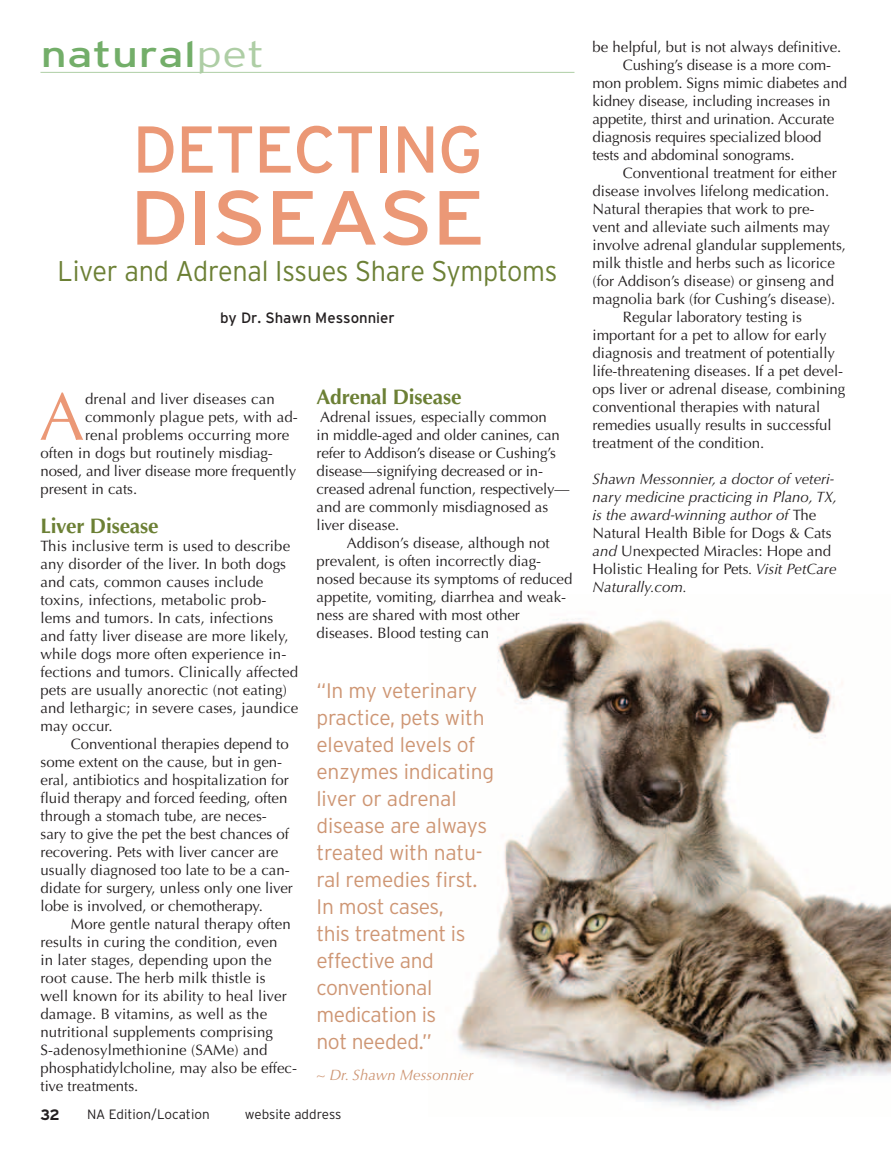
<style>
.page{position:relative;width:891px;height:1161px;background:#fff}
.page>*{position:absolute;margin:0;border:0;box-sizing:border-box;transform-origin:0 0}
.t1{font:76.5px "Interstate";letter-spacing:-.02em;color:#eb9876;scale:1.15 1}
.t2{font:67.5px "Optima";color:#eb9876}
.t3{font:66px "Interstate";letter-spacing:-.02em;color:#eb9876}
.t4{font:36px "Interstate";color:#73ae69;scale:1.3 1}
.t5{font:300 28.5px "Interstate";letter-spacing:-.01em;color:#6c8035;scale:.95 1}
.t6{font:300 21px/27px "Interstate";letter-spacing:-.02em;color:#ce9674}
.t7{font:700 21px "Optima";letter-spacing:-.01em;color:#6c8035}
.t8{font:15px/18px "Optima";color:#231f20}
.t9{font:italic 15px/18px "Optima";color:#231f20}
.t10{font:15px "Interstate";color:#231f20}
.t11{font:italic 15px "Optima";color:#ce9674}
.t12{font:700 15px "Interstate";color:#231f20}
.t13{font:300 13.5px "Interstate";color:#231f20}
.s1{font-weight:300;color:#aecea5}
.s2{font-style:normal}
</style>
<div class="page">
<img style="left:457px;top:618px;width:434px;height:492px">
<hr style="left:40px;top:72px;width:534px;height:1px;background:#aecea5">
<h3 class="t4" style="left:40px;top:34px;width:174px">natural<span class="s1">pet</span></h3>
<p class="t8" style="left:593px;top:38px;width:250px">be helpful, but is not always definitive.</p>
<p class="t8" style="left:623px;top:56px;width:210px">Cushing’s disease is a more com-</p>
<p class="t8" style="left:593px;top:74px;width:256px">mon problem. Signs mimic diabetes and</p>
<p class="t8" style="left:593px;top:92px;width:239px">kidney disease, including increases in</p>
<p class="t8" style="left:593px;top:110px;width:243px">appetite, thirst and urination. Accurate</p>
<p class="t8" style="left:593px;top:128px;width:231px">diagnosis requires specialized blood</p>
<p class="t8" style="left:593px;top:146px;width:204px">tests and abdominal sonograms.</p>
<p class="t8" style="left:623px;top:164px;width:215px">Conventional treatment for either</p>
<p class="t8" style="left:593px;top:182px;width:238px">disease involves lifelong medication.</p>
<p class="t8" style="left:593px;top:200px;width:224px">Natural therapies that work to pre-</p>
<p class="t8" style="left:593px;top:218px;width:239px">vent and alleviate such ailments may</p>
<p class="t8" style="left:593px;top:236px;width:255px">involve adrenal glandular supplements,</p>
<p class="t8" style="left:593px;top:254px;width:244px">milk thistle and herbs such as licorice</p>
<p class="t8" style="left:593px;top:272px;width:243px">(for Addison’s disease) or ginseng and</p>
<p class="t8" style="left:593px;top:290px;width:244px">magnolia bark (for Cushing’s disease).</p>
<p class="t8" style="left:623px;top:308px;width:181px">Regular laboratory testing is</p>
<p class="t8" style="left:593px;top:326px;width:236px">important for a pet to allow for early</p>
<p class="t8" style="left:593px;top:344px;width:244px">diagnosis and treatment of potentially</p>
<p class="t8" style="left:593px;top:362px;width:252px">life-threatening diseases. If a pet devel-</p>
<p class="t8" style="left:593px;top:380px;width:254px">ops liver or adrenal disease, combining</p>
<p class="t8" style="left:593px;top:398px;width:229px">conventional therapies with natural</p>
<p class="t8" style="left:593px;top:416px;width:241px">remedies usually results in successful</p>
<p class="t8" style="left:593px;top:434px;width:173px">treatment of the condition.</p>
<p class="t9" style="left:593px;top:470px;width:246px">Shawn Messonnier, a doctor of veteri&shy;nary medicine practicing in Plano, TX, is the award-winning author of <span class="s2">The Natural Health Bible for Dogs &amp; Cats </span>and <span class="s2">Unexpected Miracles: Hope and Holistic Healing for Pets</span>. Visit PetCare Naturally.com.</p>
<h3 class="t3" style="left:132px;top:112px;width:352px">DETECTI NG</h3>
<h1 class="t1" style="left:129px;top:175px;width:311px">DISEASE</h1>
<h3 class="t5" style="left:57px;top:255px;width:528px">Liver and Adrenal Issues Share Symptoms</h3>
<p class="t10" style="left:220px;top:310px;width:176px">by Dr. Shawn Messonnier</p>
<h3 class="t7" style="left:317px;top:385px;width:147px">Adrenal Disease</h3>
<p class="t8" style="left:317px;top:408px;width:255px">Adrenal issues, especially common<br>in middle-aged and older canines, can refer to Addison’s disease or Cushing’s disease—signifying decreased or in&shy;creased adrenal function, respectively— and are commonly misdiagnosed as liver disease.</p>
<p class="t8" style="left:317px;top:534px;width:257px;text-indent:30px">Addison’s disease, although not prevalent, is often incorrectly diag&shy;nosed because its symptoms of reduced appetite, vomiting, diarrhea and weak&shy;ness are shared with most other diseases. Blood testing can</p>
<h2 class="t2" style="left:39px;top:378px;width:47px">A</h2>
<p class="t8" style="left:85px;top:390px;width:191px">drenal and liver diseases can</p>
<p class="t8" style="left:85px;top:408px;width:214px">commonly plague pets, with ad-</p>
<p class="t8" style="left:85px;top:426px;width:206px">renal problems occurring more</p>
<p class="t8" style="left:41px;top:444px;width:234px">often in dogs but routinely misdiag-</p>
<p class="t8" style="left:41px;top:462px;width:257px">nosed, and liver disease more frequently</p>
<p class="t8" style="left:41px;top:480px;width:98px">present in cats.</p>
<h3 class="t7" style="left:40px;top:513px;width:120px">Liver Disease</h3>
<p class="t8" style="left:40px;top:537px;width:259px">This inclusive term is used to describe any disorder of the liver. In both dogs and cats, common causes include toxins, infections, metabolic prob&shy;lems and tumors. In cats, infections and fatty liver disease are more likely, while dogs more often experience in&shy;fections and tumors. Clinically affected pets are usually anorectic (not eating) and lethargic; in severe cases, jaundice may occur.</p>
<p class="t8" style="left:40px;top:735px;width:254px;text-indent:30px">Conventional therapies depend to some extent on the cause, but in gen&shy;eral, antibiotics and hospitalization for fluid therapy and forced feeding, often through a stomach tube, are neces&shy;sary to give the pet the best chances of recovering. Pets with liver cancer are usually diagnosed too late to be a can&shy;didate for surgery, unless only one liver lobe is involved, or chemotherapy.</p>
<p class="t8" style="left:40px;top:915px;width:258px;text-indent:30px">More gentle natural therapy often results in curing the condition, even<br>in later stages, depending upon the root cause. The herb milk thistle is well known for its ability to heal liver damage. B vitamins, as well as the nutritional supplements comprising S-adenosylmethionine (SAMe) and phosphatidylcholine, may also be effec&shy;tive treatments.</p>
<p class="t6" style="left:317px;top:677px;width:179px">“In my veterinary practice, pets with elevated levels of enzymes indicating liver or adrenal disease are always treated with natu&shy;ral remedies first.<br>In most cases,<br>this treatment is effective and conventional medication is<br>not needed.”</p>
<p class="t11" style="left:317px;top:1066px;width:158px">~ Dr. Shawn Messonnier</p>
<p class="t12" style="left:40px;top:1106px;width:21px">32</p>
<p class="t13" style="left:87px;top:1106px;width:124px">NA Edition/Location</p>
<p class="t13" style="left:245px;top:1106px;width:98px">website address</p>
</div>
